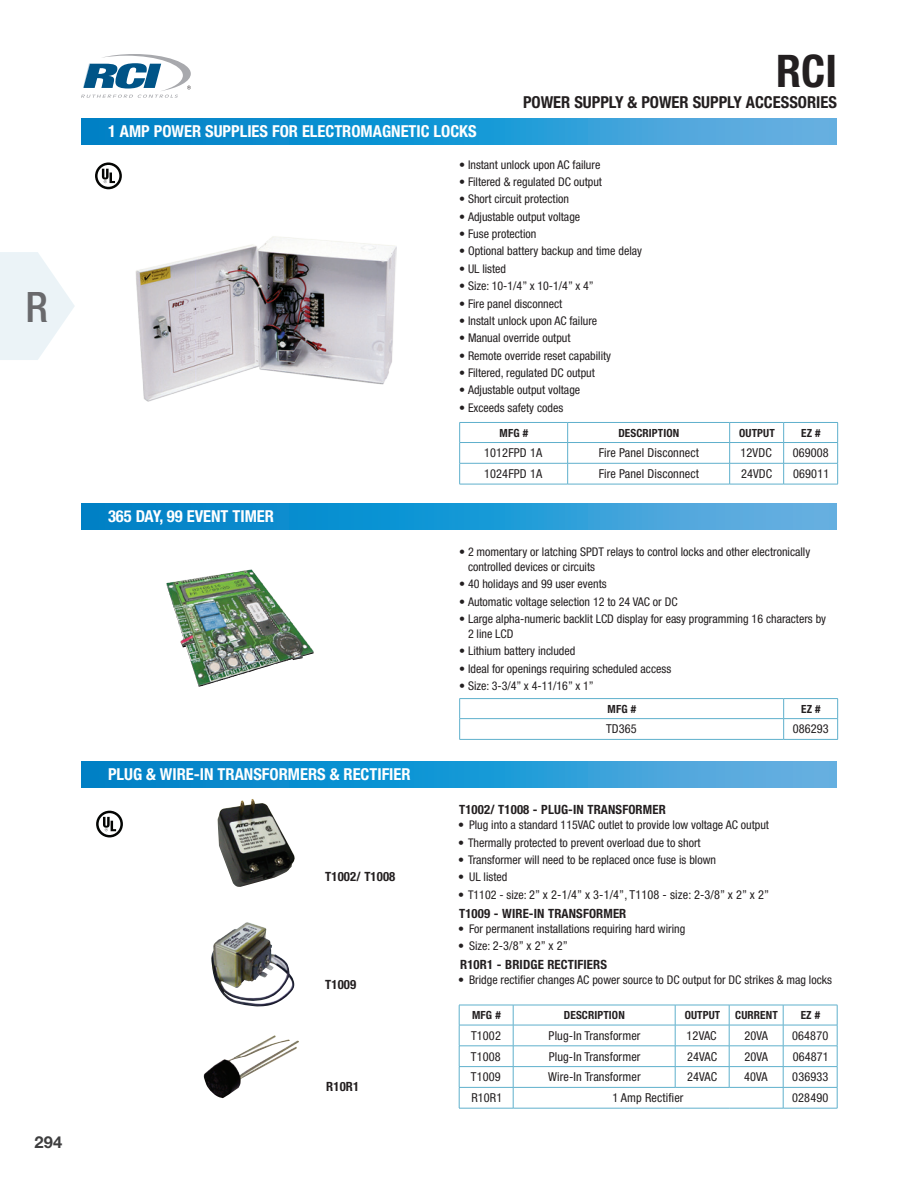
<style>
.page{position:relative;width:918px;height:1188px;background:#fff}
.page>*{position:absolute;margin:0;border:0;box-sizing:border-box;transform-origin:0 0}
.t1{font:700 condensed 45px "Helvetica Neue LT Std";color:#231f20}
.t2{font:500 condensed 42px "Helvetica Neue LT Std";color:#69696c}
.t3{font:700 condensed 16.5px "Helvetica Neue LT Std";color:#fff}
.t4{font:700 condensed 16.5px "Helvetica Neue LT Std";color:#231f20}
.t5{font:700 16.5px "Helvetica Neue LT Std";color:#3e3e3f}
.t6{font:700 condensed 12.75px "Helvetica Neue LT Std";letter-spacing:.01em;color:#231f20}
.t7{font:condensed 12.3px "Helvetica Neue LT Std";letter-spacing:.01em;color:#231f20}
.t8{font:condensed 12px/15px "Helvetica Neue LT Std";color:#231f20}
.t9{font:700 condensed 11.25px "Helvetica Neue LT Std";letter-spacing:.01em;color:#231f20}
.s1{font-size:12px}
</style>
<div class="page">
<svg style="left:81px;top:54px;width:110px;height:44px"></svg>
<svg style="left:81px;top:119px;width:756px;height:16px;background:#2598d4"></svg>
<hr style="left:459px;top:1066px;width:54px;height:1px;background:#5fb0cc">
<hr style="left:513px;top:1066px;width:162px;height:1px;background:#5fb0cc">
<hr style="left:675px;top:1066px;width:54px;height:1px;background:#5fb0cc">
<hr style="left:729px;top:1066px;width:54px;height:1px;background:#5fb0cc">
<svg style="left:729px;top:1053px;width:1px;height:34px"></svg>
<hr style="left:783px;top:1066px;width:54px;height:1px;background:#5fb0cc">
<hr style="left:459px;top:1087px;width:54px;height:1px;background:#5fb0cc">
<hr style="left:513px;top:1087px;width:162px;height:1px;background:#5fb0cc">
<svg style="left:513px;top:1053px;width:1px;height:55px"></svg>
<hr style="left:675px;top:1087px;width:54px;height:1px;background:#5fb0cc">
<hr style="left:729px;top:1087px;width:54px;height:1px;background:#5fb0cc">
<hr style="left:783px;top:1087px;width:54px;height:1px;background:#5fb0cc">
<svg style="left:783px;top:1053px;width:1px;height:55px"></svg>
<hr style="left:459px;top:1108px;width:54px;height:1px;background:#5fb0cc">
<hr style="left:513px;top:1108px;width:162px;height:1px;background:#5fb0cc">
<hr style="left:675px;top:1108px;width:54px;height:1px;background:#5fb0cc">
<hr style="left:729px;top:1108px;width:54px;height:1px;background:#5fb0cc">
<hr style="left:783px;top:1108px;width:54px;height:1px;background:#5fb0cc">
<svg style="left:459px;top:1053px;width:1px;height:55px"></svg>
<svg style="left:675px;top:1053px;width:1px;height:34px"></svg>
<svg style="left:837px;top:1053px;width:1px;height:55px"></svg>
<img style="left:203px;top:1053px;width:85px;height:45px">
<img style="left:0;top:135px;width:839px;height:918px">
<h2 class="t2" style="left:26px;top:282px;width:24px">R</h2>
<h3 class="t5" style="left:34px;top:1132px;width:29px">294</h3>
<h3 class="t3" style="left:108px;top:121px;width:369px">1 AMP POWER SUPPLIES FOR ELECTROMAGNETIC LOCKS</h3>
<h1 class="t1" style="left:776px;top:43px;width:62px">RCI</h1>
<h3 class="t4" style="left:523px;top:92px;width:315px">POWER SUPPLY &amp; POWER SUPPLY ACCESSORI ES</h3>
<p class="t8" style="left:459px;top:157px;width:143px">• Instant unlock upon AC failure</p>
<p class="t8" style="left:459px;top:174px;width:145px">• Filtered &amp; regulated DC output</p>
<p class="t8" style="left:459px;top:192px;width:112px">• Short circuit protection</p>
<p class="t8" style="left:459px;top:209px;width:123px">• Adjustable output voltage</p>
<p class="t8" style="left:459px;top:226px;width:79px">• Fuse protection</p>
<p class="t8" style="left:459px;top:244px;width:184px">• Optional battery backup and time delay</p>
<p class="t8" style="left:459px;top:261px;width:49px">• UL listed</p>
<p class="t8" style="left:459px;top:278px;width:136px">• Size: 10-1/4” x 10-1/4” x 4”</p>
<p class="t8" style="left:459px;top:296px;width:105px">• Fire panel disconnect</p>
<p class="t8" style="left:459px;top:313px;width:140px">• Instalt unlock upon AC failure</p>
<p class="t8" style="left:459px;top:331px;width:113px">• Manual override output</p>
<p class="t8" style="left:459px;top:348px;width:154px">• Remote override reset capability</p>
<p class="t8" style="left:459px;top:365px;width:137px">• Filtered, regulated DC output</p>
<p class="t8" style="left:459px;top:383px;width:123px">• Adjustable output voltage</p>
<p class="t8" style="left:459px;top:400px;width:106px">• Exceeds safety codes</p>
<h3 class="t3" style="left:108px;top:506px;width:166px">365 DAY, 99 EVENT TI MER</h3>
<h3 class="t3" style="left:108px;top:764px;width:303px">PLUG &amp; WIRE-IN TRANSFORMERS &amp; RECTIFI ER</h3>
<p class="t6" style="left:325px;top:868px;width:72px">T1002/ T1008</p>
<p class="t6" style="left:325px;top:976px;width:33px">T1009</p>
<p class="t6" style="left:326px;top:1078px;width:35px">R10R1</p>
<p class="t9" style="left:500px;top:426px;width:8px">MFG</p>
<p class="t9" style="left:523px;top:426px;width:7px">#</p>
<p class="t9" style="left:618px;top:426px;width:19px">DESCRI</p>
<p class="t9" style="left:652px;top:426px;width:29px">PTION</p>
<p class="t9" style="left:739px;top:426px;width:37px">OUTPUT</p>
<p class="t9" style="left:801px;top:426px;width:21px">EZ #</p>
<p class="t7" style="left:484px;top:446px;width:59px">1012FPD 1A</p>
<p class="t7" style="left:599px;top:446px;width:102px">Fire Panel Disconnect</p>
<p class="t7" style="left:741px;top:446px;width:33px">12VDC</p>
<p class="t7" style="left:793px;top:446px;width:38px">069008</p>
<p class="t7" style="left:484px;top:467px;width:59px">1024FPD 1A</p>
<p class="t7" style="left:599px;top:467px;width:102px">Fire Panel Disconnect</p>
<p class="t7" style="left:741px;top:467px;width:33px">24VDC</p>
<p class="t7" style="left:793px;top:467px;width:38px">069011</p>
<p class="t8" style="left:468px;top:544px;width:344px;text-indent:-9px">• 2 momentary or latching SPDT relays to control locks and other electronically controlled devices or circuits</p>
<p class="t8" style="left:459px;top:576px;width:149px">• 40 holidays and 99 user events</p>
<p class="t8" style="left:459px;top:594px;width:220px">• Automatic voltage selection 12 to 24 VAC or DC</p>
<p class="t8" style="left:468px;top:611px;width:360px;text-indent:-9px">• Large alpha-numeric backlit LCD display for easy programming 16 characters by<br>2 line LCD</p>
<p class="t8" style="left:459px;top:644px;width:118px">• Lithium battery included</p>
<p class="t8" style="left:459px;top:661px;width:214px">• Ideal for openings requiring scheduled access</p>
<p class="t8" style="left:459px;top:678px;width:136px">• Size: 3-3/4” x 4-11/16” x 1”</p>
<p class="t9" style="left:608px;top:702px;width:8px">MFG</p>
<p class="t9" style="left:631px;top:702px;width:7px">#</p>
<p class="t9" style="left:801px;top:702px;width:21px">EZ #</p>
<p class="t7" style="left:606px;top:722px;width:32px">TD365</p>
<p class="t7" style="left:793px;top:722px;width:38px">086293</p>
<p class="t6" style="left:459px;top:802px;width:207px">T1002/ T1008 - PLUG-IN TRANSFORMER</p>
<p class="t8" style="left:458px;top:817px;width:312px">• Plug into a standard 115VAC outlet to provide low voltage AC output</p>
<p class="t8" style="left:458px;top:835px;width:244px">• Thermally protected to prevent overload due to short</p>
<p class="t8" style="left:458px;top:852px;width:259px">• Transformer will need to be replaced once fuse is blown</p>
<p class="t8" style="left:458px;top:870px;width:51px">• UL listed</p>
<p class="t7" style="left:458px;top:887px;width:312px"><span class="s1">• T1102 - size:</span> 2” x 2-1/4” x 3-1/4”, T1108 - size: 2-3/8” x 2” x 2”</p>
<p class="t6" style="left:459px;top:905px;width:168px">T1009 - WIRE-IN TRANSFORMER</p>
<p class="t8" style="left:458px;top:921px;width:229px">• For permanent installations requiring hard wiring</p>
<p class="t7" style="left:458px;top:938px;width:111px"><span class="s1">• Size:</span> 2-3/8” x 2” x 2”</p>
<p class="t6" style="left:460px;top:957px;width:141px">R10R1 - BRI DGE RECTIFI ERS</p>
<p class="t8" style="left:458px;top:972px;width:375px">• Bridge rectifier changes AC power source to DC output for DC strikes &amp; mag locks</p>
<p class="t9" style="left:472px;top:1008px;width:8px">MFG</p>
<p class="t9" style="left:495px;top:1008px;width:7px">#</p>
<p class="t9" style="left:564px;top:1008px;width:19px">DESCRI</p>
<p class="t9" style="left:597px;top:1008px;width:29px">PTION</p>
<p class="t9" style="left:685px;top:1008px;width:37px">OUTPUT</p>
<p class="t9" style="left:735px;top:1008px;width:44px">CURRENT</p>
<p class="t9" style="left:801px;top:1008px;width:21px">EZ #</p>
<p class="t7" style="left:471px;top:1028px;width:31px">T1002</p>
<p class="t7" style="left:549px;top:1028px;width:93px">Plug-In Transformer</p>
<p class="t7" style="left:687px;top:1028px;width:32px">12VAC</p>
<p class="t7" style="left:744px;top:1028px;width:25px">20VA</p>
<p class="t7" style="left:792px;top:1028px;width:38px">064870</p>
<p class="t7" style="left:471px;top:1049px;width:31px">T1008</p>
<p class="t7" style="left:549px;top:1049px;width:93px">Plug-In Transformer</p>
<p class="t7" style="left:687px;top:1049px;width:32px">24VAC</p>
<p class="t7" style="left:744px;top:1049px;width:25px">20VA</p>
<p class="t7" style="left:793px;top:1049px;width:38px">064871</p>
<p class="t7" style="left:471px;top:1070px;width:31px">T1009</p>
<p class="t7" style="left:548px;top:1070px;width:94px">Wire-In Transformer</p>
<p class="t7" style="left:687px;top:1070px;width:32px">24VAC</p>
<p class="t7" style="left:744px;top:1070px;width:25px">40VA</p>
<p class="t7" style="left:792px;top:1070px;width:38px">036933</p>
<p class="t7" style="left:471px;top:1091px;width:32px">R10R1</p>
<p class="t7" style="left:612px;top:1091px;width:73px">1 Amp Rectifier</p>
<p class="t7" style="left:792px;top:1091px;width:38px">028490</p>
</div>
